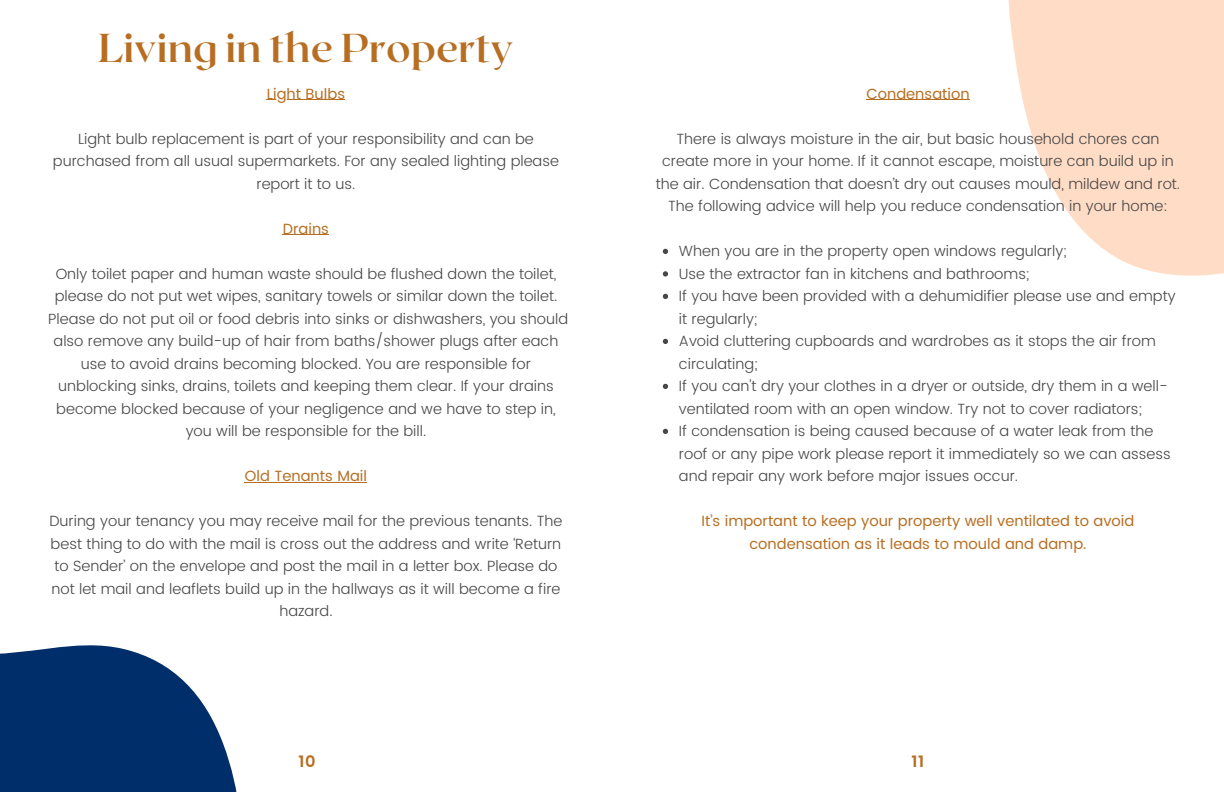
<style>
.page{position:relative;width:1224px;height:792px;background:#fff}
.page>*{position:absolute;margin:0;border:0;box-sizing:border-box;transform-origin:0 0}
.t1{font:700 40.3px "Roxborough CF";color:#b76e22}
.t2{font:600 16.2px "Poppins";color:#b76e22}
.t3{font:300 14.8px/22.5px "Poppins";color:#474747;text-align:center}
.t4{font:14.8px/22.5px "Poppins";color:#b76e22;text-align:center}
</style>
<div class="page">
<svg style="left:0;top:645px;width:237px;height:147px;fill:#002e6b"></svg>
<svg style="left:1008px;top:0;width:216px;height:276px;fill:#ffdcc5"></svg>
<svg style="left:663px;top:249px;width:5px;height:5px"></svg>
<svg style="left:663px;top:271px;width:5px;height:6px"></svg>
<svg style="left:663px;top:294px;width:5px;height:5px"></svg>
<svg style="left:663px;top:339px;width:5px;height:5px"></svg>
<svg style="left:663px;top:384px;width:5px;height:5px"></svg>
<svg style="left:663px;top:429px;width:5px;height:5px"></svg>
<hr style="left:866px;top:100px;width:104px;height:1px;background:#b76e22">
<hr style="left:267px;top:100px;width:78px;height:1px;background:#b76e22">
<hr style="left:283px;top:235px;width:46px;height:1px;background:#b76e22">
<hr style="left:245px;top:482px;width:122px;height:1px;background:#b76e22">
<h1 class="t1" style="left:98px;top:21px;width:417px">Living in the Property</h1>
<p class="t4" style="left:267px;top:82px;width:80px">Light Bulbs</p>
<p class="t3" style="left:53px;top:127px;width:508px">Light bulb replacement is part of your responsibility and can be purchased from all usual supermarkets. For any sealed lighting please report it to us.</p>
<p class="t4" style="left:283px;top:217px;width:48px">Drains</p>
<p class="t3" style="left:48px;top:262px;width:521px">Only toilet paper and human waste should be flushed down the toilet, please do not put wet wipes, sanitary towels or similar down the toilet.<br>Please do not put oil or food debris into sinks or dishwashers, you should also remove any build-up of hair from baths/shower plugs after each use to avoid drains becoming blocked. You are responsible for unblocking sinks, drains, toilets and keeping them clear. If your drains become blocked because of your negligence and we have to step in, you will be responsible for the bill.</p>
<p class="t4" style="left:245px;top:465px;width:124px">Old Tenants Mail</p>
<p class="t3" style="left:49px;top:510px;width:515px">During your tenancy you may receive mail for the previous tenants. The best thing to do with the mail is cross out the address and write ‘Return to Sender’ on the envelope and post the mail in a letter box. Please do not let mail and leaflets build up in the hallways as it will become a fire hazard.</p>
<p class="t4" style="left:866px;top:82px;width:105px">Condensation</p>
<p class="t3" style="left:656px;top:127px;width:526px">There is always moisture in the air, but basic household chores can create more in your home. If it cannot escape, moisture can build up in the air. Condensation that doesn’t dry out causes mould, mildew and rot.<br>The following advice will help you reduce condensation in your home:</p>
<p class="t3" style="left:679px;top:240px;width:498px;text-align:left">When you are in the property open windows regularly;<br>Use the extractor fan in kitchens and bathrooms;<br>If you have been provided with a dehumidifier please use and empty it regularly;<br>Avoid cluttering cupboards and wardrobes as it stops the air from circulating;<br>If you can't dry your clothes in a dryer or outside, dry them in a well&shy;ventilated room with an open window. Try not to cover radiators;<br>If condensation is being caused because of a water leak from the roof or any pipe work please report it immediately so we can assess and repair any work before major issues occur.</p>
<p class="t4" style="left:702px;top:510px;width:434px">It’s important to keep your property well ventilated to avoid condensation as it leads to mould and damp.</p>
<p class="t2" style="left:298px;top:752px;width:19px">10</p>
<p class="t2" style="left:912px;top:752px;width:14px">11</p>
</div>
